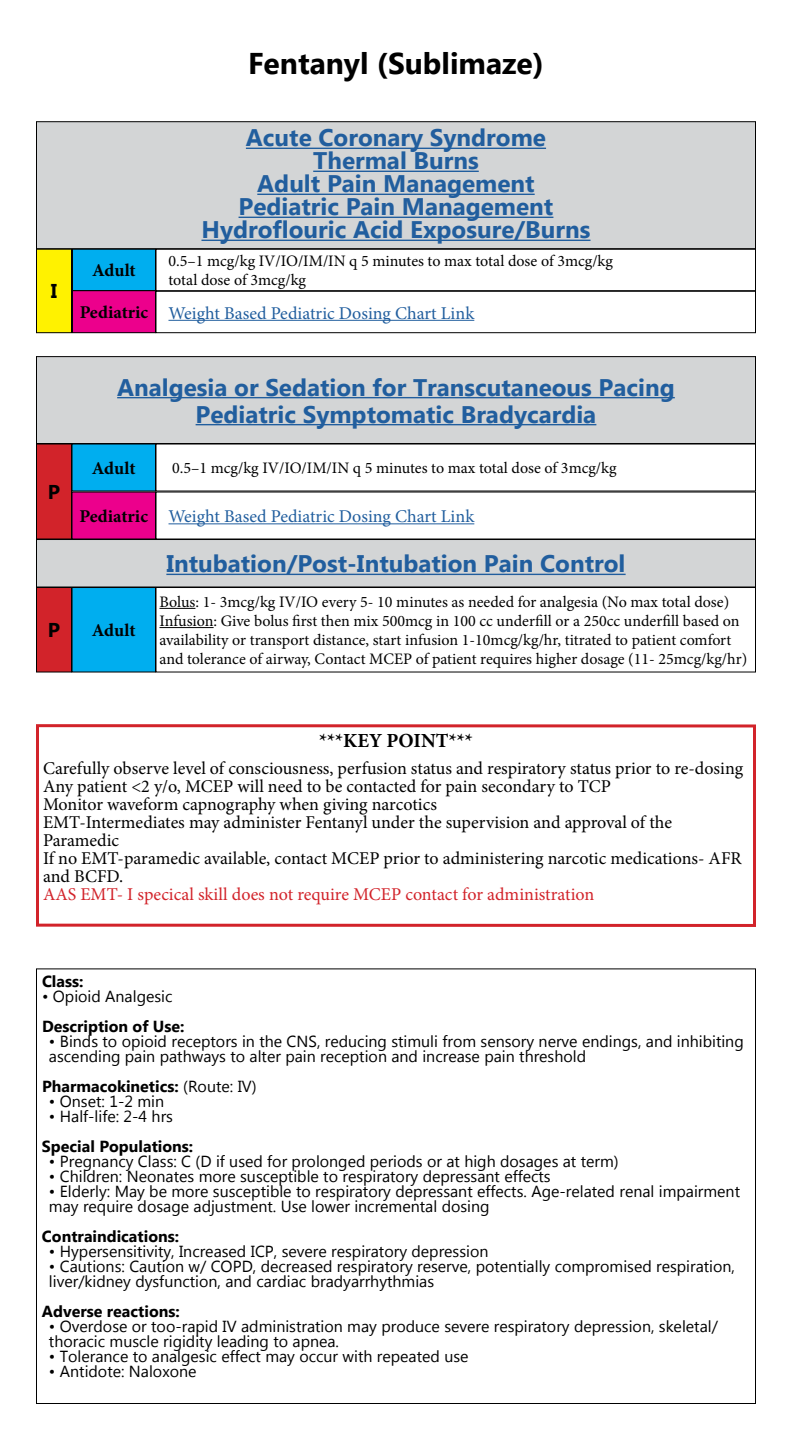
<style>
.page{position:relative;width:792px;height:1440px;background:#fff}
.page>*{position:absolute;margin:0;border:0;box-sizing:border-box;transform-origin:0 0}
.t1{font:700 30px "Microsoft Tai Le";color:#000}
.t2{font:700 24px/23px "Microsoft Tai Le";color:#215e9e;text-align:center}
.t3{font:700 20px "Minion Pro";color:#000}
.t4{font:700 20px "Microsoft Tai Le";color:#000}
.t5{font:18px/18px "Minion Pro";color:#000}
.t6{font:18px "Minion Pro";color:#215e9e}
.t7{font:18px "Minion Pro";color:#d2232a}
.t8{font:700 18px "Minion Pro";letter-spacing:-.005em;color:#000}
.t9{font:16px/15px "Microsoft Tai Le";color:#000}
.t10{font:16px/19.2px "Minion Pro";color:#000}
.t11{font:700 16px "Microsoft Tai Le";color:#000}
.s1{font-weight:400}
</style>
<div class="page">
<svg style="left:36px;top:724px;width:720px;height:203px"></svg>
<div style="left:36px;top:122px;width:720px;height:127px;background:#d3d5d6"></div>
<hr style="left:246px;top:148px;width:300px;height:1px;background:#215e9e">
<hr style="left:313px;top:171px;width:166px;height:1px;background:#215e9e">
<hr style="left:257px;top:194px;width:278px;height:1px;background:#215e9e">
<hr style="left:239px;top:217px;width:314px;height:1px;background:#215e9e">
<hr style="left:201px;top:240px;width:390px;height:1px;background:#215e9e">
<div style="left:36px;top:121px;width:720px;height:128px;border:1px solid #000"></div>
<div style="left:36px;top:249px;width:36px;height:84px;background:#fff200"></div>
<div style="left:36px;top:249px;width:36px;height:84px;border:1px solid #000"></div>
<div style="left:72px;top:249px;width:84px;height:42px;background:#00aeef"></div>
<div style="left:72px;top:249px;width:84px;height:42px;border:1px solid #000"></div>
<div style="left:72px;top:291px;width:84px;height:42px;background:#ec008c"></div>
<div style="left:72px;top:290px;width:84px;height:43px;border:1px solid #000"></div>
<div style="left:156px;top:249px;width:600px;height:42px;border:1px solid #000"></div>
<hr style="left:168px;top:320px;width:306px;height:1px;background:#215e9e">
<div style="left:155px;top:291px;width:601px;height:42px;border:1px solid #000"></div>
<div style="left:36px;top:357px;width:720px;height:87px;background:#d3d5d6"></div>
<hr style="left:117px;top:397px;width:558px;height:1px;background:#215e9e">
<hr style="left:196px;top:424px;width:400px;height:1px;background:#215e9e">
<div style="left:36px;top:356px;width:720px;height:88px;border:1px solid #000"></div>
<div style="left:36px;top:444px;width:36px;height:95px;background:#d2232a"></div>
<div style="left:36px;top:444px;width:36px;height:96px;border:1px solid #000"></div>
<div style="left:72px;top:444px;width:84px;height:47px;background:#00aeef"></div>
<div style="left:72px;top:492px;width:84px;height:47px;background:#ec008c"></div>
<div style="left:71px;top:492px;width:85px;height:48px;border:1px solid #000"></div>
<hr style="left:169px;top:523px;width:305px;height:1px;background:#215e9e">
<div style="left:36px;top:540px;width:720px;height:47px;background:#d3d5d6"></div>
<hr style="left:166px;top:574px;width:460px;height:1px;background:#215e9e">
<div style="left:36px;top:539px;width:720px;height:49px;border:1px solid #000"></div>
<div style="left:36px;top:588px;width:36px;height:84px;background:#d2232a"></div>
<div style="left:36px;top:587px;width:36px;height:86px;border:1px solid #000"></div>
<div style="left:72px;top:588px;width:84px;height:84px;background:#00aeef"></div>
<div style="left:72px;top:587px;width:84px;height:86px;border:1px solid #000"></div>
<hr style="left:160px;top:608px;width:35px;height:1px;background:#000">
<hr style="left:160px;top:627px;width:54px;height:1px;background:#000">
<div style="left:156px;top:587px;width:600px;height:86px;border:1px solid #000"></div>
<h1 class="t1" style="left:248px;top:46px;width:297px">Fentanyl (Sublimaze)</h1>
<p class="t4" style="left:51px;top:280px;width:8px">I</p>
<p class="t8" style="left:92px;top:258px;width:45px">Adult</p>
<p class="t8" style="left:80px;top:300px;width:70px">Pediatric</p>
<h2 class="t2" style="left:201px;top:128px;width:390px">Acute Coronary Syndrome<br>Thermal Burns<br>Adult Pain Management<br>Pediatric Pain Management<br>Hydroflouric Acid Exposure/Burns</h2>
<p class="t10" style="left:169px;top:252px;width:446px">0.5–1 mcg/kg IV/IO/IM/IN q 5 minutes to max total dose of 3mcg/kg total dose of 3mcg/kg</p>
<p class="t6" style="left:168px;top:301px;width:307px">Weight Based Pediatric Dosing Chart Link</p>
<p class="t4" style="left:48px;top:481px;width:14px">P</p>
<h2 class="t2" style="left:117px;top:375px;width:559px;line-height:27px">Analgesia or Sedation for Transcutaneous Pacing<br>Pediatric Symptomatic Bradycardia</h2>
<p class="t8" style="left:92px;top:456px;width:45px">Adult</p>
<p class="t8" style="left:79px;top:504px;width:70px">Pediatric</p>
<p class="t10" style="left:172px;top:459px;width:446px">0.5–1 mcg/kg IV/IO/IM/IN q 5 minutes to max total dose of 3mcg/kg</p>
<p class="t6" style="left:169px;top:504px;width:307px">Weight Based Pediatric Dosing Chart Link</p>
<h2 class="t2" style="left:166px;top:554px;width:461px">Intubation/Post-Intubation Pain Control</h2>
<p class="t4" style="left:48px;top:619px;width:14px">P</p>
<p class="t8" style="left:92px;top:618px;width:45px">Adult</p>
<p class="t10" style="left:160px;top:592px;width:589px">Bolus: 1- 3mcg/kg IV/IO every 5- 10 minutes as needed for analgesia (No max total dose)<br>Infusion: Give bolus first then mix 500mcg in 100 cc underfill or a 250cc underfill based on availability or transport distance, start infusion 1-10mcg/kg/hr, titrated to patient comfort and tolerance of airway, Contact MCEP of patient requires higher dosage (11- 25mcg/kg/hr)</p>
<p class="t3" style="left:319px;top:726px;width:155px">***KEY POINT***</p>
<p class="t5" style="left:43px;top:759px;width:702px">Carefully observe level of consciousness, perfusion status and respiratory status prior to re-dosing Any patient &lt;2 y/o, MCEP will need to be contacted for pain secondary to TCP<br>Monitor waveform capnography when giving narcotics<br>EMT-Intermediates may administer Fentanyl under the supervision and approval of the Paramedic<br>If no EMT-paramedic available, contact MCEP prior to administering narcotic medications- AFR and BCFD.</p>
<p class="t7" style="left:43px;top:882px;width:553px">AAS EMT- I specical skill does not require MCEP contact for administration</p>
<p class="t11" style="left:42px;top:973px;width:43px">Class:</p>
<p class="t9" style="left:42px;top:990px;width:132px">• Opioid Analgesic</p>
<p class="t11" style="left:42px;top:1018px;width:144px">Description of Use:</p>
<p class="t9" style="left:49px;top:1035px;width:696px">• Binds to opioid receptors in the CNS, reducing stimuli from sensory nerve endings, and inhibiting ascending pain pathways to alter pain reception and increase pain threshold</p>
<p class="t11" style="left:42px;top:1078px;width:216px">Pharmacokinetics: <span class="s1">(Route: IV)</span></p>
<p class="t9" style="left:49px;top:1095px;width:117px">• Onset: 1-2 min</p>
<p class="t9" style="left:49px;top:1110px;width:126px">• Half-life: 2-4 hrs</p>
<p class="t11" style="left:42px;top:1138px;width:153px">Special Populations:</p>
<p class="t9" style="left:49px;top:1155px;width:571px">• Pregnancy Class: C (D if used for prolonged periods or at high dosages at term)</p>
<p class="t9" style="left:49px;top:1170px;width:503px">• Children: Neonates more susceptible to respiratory depressant effects</p>
<p class="t9" style="left:49px;top:1185px;width:693px">• Elderly: May be more susceptible to respiratory depressant effects. Age-related renal impairment may require dosage adjustment. Use lower incremental dosing</p>
<p class="t11" style="left:42px;top:1228px;width:139px">Contraindications:</p>
<p class="t9" style="left:49px;top:1245px;width:441px">• Hypersensitivity, Increased ICP, severe respiratory depression</p>
<p class="t9" style="left:49px;top:1260px;width:688px">• Cautions: Caution w/ COPD, decreased respiratory reserve, potentially compromised respiration, liver/kidney dysfunction, and cardiac bradyarrhythmias</p>
<p class="t11" style="left:42px;top:1303px;width:139px">Adverse reactions:</p>
<p class="t9" style="left:49px;top:1320px;width:670px">• Overdose or too-rapid IV administration may produce severe respiratory depression, skeletal/ thoracic muscle rigidity leading to apnea.</p>
<p class="t9" style="left:49px;top:1350px;width:421px">• Tolerance to analgesic effect may occur with repeated use</p>
<p class="t9" style="left:49px;top:1365px;width:149px">• Antidote: Naloxone</p>
</div>
